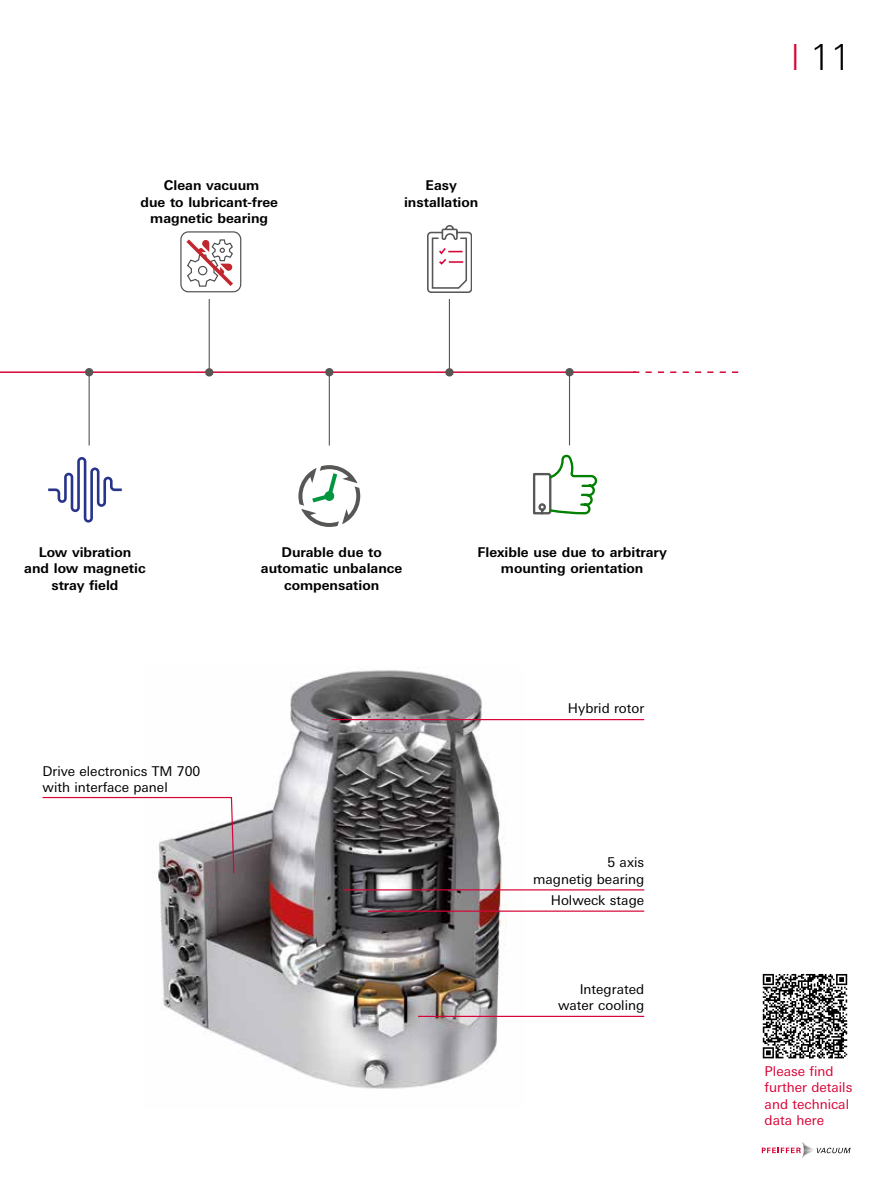
<style>
.page{position:relative;width:893px;height:1191px;background:#fff}
.page>*{position:absolute;margin:0;border:0;box-sizing:border-box;transform-origin:0 0}
.t1{font:300 36px "Univers Next W1 G";color:#000}
.t2{font:700 13.5px/16.5px "Univers Next W1 G";color:#000;text-align:center}
.t3{font:13.5px/16.5px "Univers Next W1 G";color:#000;text-align:right}
.t4{font:13.5px/16.5px "Univers Next W1 G";color:#d80437}
.s1{color:#d80437}
</style>
<div class="page">
<svg style="left:762px;top:1142px;width:88px;height:15px"></svg>
<img style="left:156px;top:670px;width:368px;height:419px">
<svg style="left:42px;top:796px;width:193px;height:78px"></svg>
<hr style="left:332px;top:719px;width:312px;height:1px;background:#d80437">
<hr style="left:343px;top:889px;width:301px;height:1px;background:#d80437">
<hr style="left:368px;top:910px;width:276px;height:1px;background:#d80437">
<hr style="left:418px;top:1015px;width:226px;height:2px;background:#d80437">
<hr style="left:0;top:371px;width:636px;height:2px;background:#d80437">
<hr style="left:89px;top:372px;width:1px;height:73px;background:#575756">
<div style="left:85px;top:368px;width:8px;height:8px;background:#575756;border-radius:50%"></div>
<hr style="left:449px;top:299px;width:1px;height:73px;background:#575756">
<div style="left:445px;top:368px;width:9px;height:8px;background:#575756;border-radius:50%"></div>
<hr style="left:329px;top:372px;width:1px;height:73px;background:#575756">
<div style="left:325px;top:368px;width:8px;height:8px;background:#575756;border-radius:50%"></div>
<hr style="left:569px;top:372px;width:1px;height:73px;background:#575756">
<div style="left:565px;top:368px;width:9px;height:8px;background:#575756;border-radius:50%"></div>
<hr style="left:209px;top:299px;width:1px;height:73px;background:#575756">
<div style="left:205px;top:368px;width:8px;height:8px;background:#575756;border-radius:50%"></div>
<svg style="left:633px;top:371px;width:105px;height:2px"></svg>
<svg style="left:533px;top:454px;width:65px;height:61px"></svg>
<svg style="left:427px;top:225px;width:45px;height:67px"></svg>
<svg style="left:180px;top:231px;width:62px;height:62px"></svg>
<svg style="left:48px;top:457px;width:74px;height:65px"></svg>
<svg style="left:298px;top:465px;width:62px;height:62px"></svg>
<svg style="left:762px;top:973px;width:86px;height:86px"></svg>
<svg style="left:763px;top:974px;width:84px;height:84px"></svg>
<p class="t2" style="left:140px;top:177px;width:139px">Clean vacuum<br>due to lubricant-free magnetic bearing</p>
<p class="t2" style="left:404px;top:177px;width:76px">Easy installation</p>
<h1 class="t1" style="left:791px;top:43px;width:61px"><span class="s1">l</span> 11</h1>
<p class="t2" style="left:24px;top:544px;width:123px">Low vibration<br>and low magnetic stray field</p>
<p class="t3" style="left:43px;top:763px;width:159px;text-align:left">Drive electronics TM 700 with interface panel</p>
<p class="t2" style="left:261px;top:544px;width:143px">Durable due to automatic unbalance compensation</p>
<p class="t2" style="left:478px;top:544px;width:191px">Flexible use due to arbitrary mounting orientation</p>
<p class="t3" style="left:568px;top:700px;width:78px">Hybrid rotor</p>
<p class="t3" style="left:533px;top:854px;width:113px">5 axis<br>magnetig bearing</p>
<p class="t3" style="left:551px;top:892px;width:95px">Holweck stage</p>
<p class="t3" style="left:558px;top:981px;width:87px">Integrated water cooling</p>
<p class="t4" style="left:765px;top:1062px;width:89px">Please find further details and technical data here</p>
</div>
